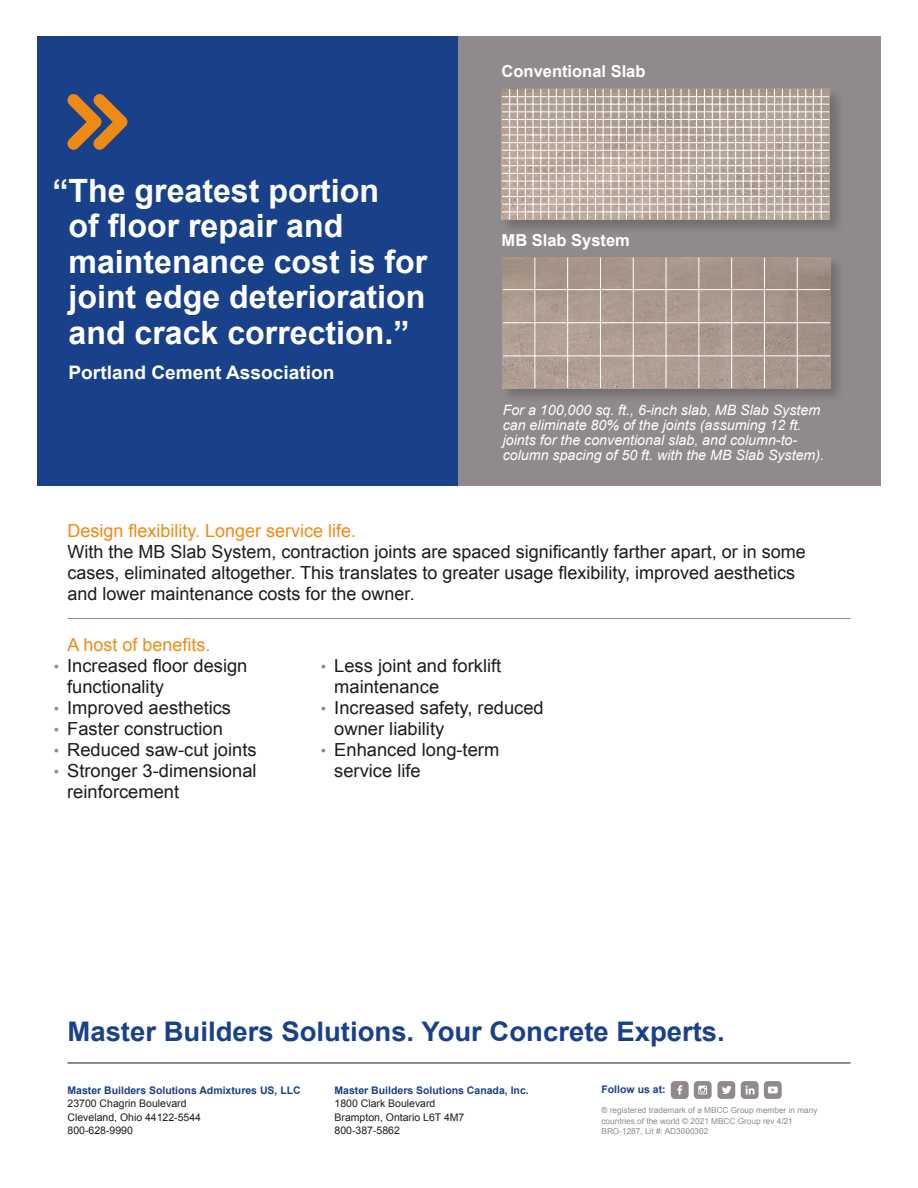
<style>
.page{position:relative;width:918px;height:1188px;background:#fff}
.page>*{position:absolute;margin:0;border:0;box-sizing:border-box;transform-origin:0 0}
.t1{font:700 32.1px/35.5px "Arial";color:#fff}
.t2{font:700 27px "Arial";color:#184189}
.t3{font:700 18.6px "Arial";color:#fff}
.t4{font:18px/21px "Arial";color:#1c1c1a}
.t5{font:18px "Arial";color:#ef8b15}
.t6{font:700 16.5px "Arial";color:#fff}
.t7{font:italic 14.25px/15px "Arial";color:#fff}
.t8{font:10.5px "Arial";color:#1c1c1a}
.t9{font:700 10.5px "Arial";color:#184189}
.t10{font:8.25px/10.5px "Arial";color:#918a8c}
.s1{font-size:15px;color:#918a8c}
</style>
<div class="page">
<hr style="left:68px;top:618px;width:782px;height:1px;background:#918a8c">
<div style="left:37px;top:37px;width:422px;height:449px;background:#184189"></div>
<div style="left:459px;top:37px;width:422px;height:449px;background:#918a8c"></div>
<hr style="left:68px;top:1063px;width:782px;height:1px;background:#1c1c1a">
<svg style="left:671px;top:1081px;width:64px;height:18px"></svg>
<svg style="left:741px;top:1081px;width:41px;height:18px"></svg>
<svg style="left:68px;top:94px;width:59px;height:56px"></svg>
<div style="left:501px;top:256px;width:344px;height:147px;background:#1c1c1a;opacity:.25"></div>
<img style="left:502px;top:257px;width:328px;height:131px">
<hr style="left:567px;top:258px;width:1px;height:130px;background:#fff">
<hr style="left:534px;top:258px;width:1px;height:130px;background:#fff">
<hr style="left:600px;top:258px;width:1px;height:130px;background:#fff">
<hr style="left:633px;top:258px;width:1px;height:130px;background:#fff">
<hr style="left:666px;top:258px;width:1px;height:130px;background:#fff">
<hr style="left:698px;top:258px;width:1px;height:130px;background:#fff">
<hr style="left:731px;top:258px;width:1px;height:130px;background:#fff">
<hr style="left:764px;top:258px;width:1px;height:130px;background:#fff">
<hr style="left:797px;top:258px;width:1px;height:130px;background:#fff">
<hr style="left:503px;top:289px;width:327px;height:1px;background:#fff">
<hr style="left:503px;top:322px;width:327px;height:1px;background:#fff">
<hr style="left:503px;top:355px;width:327px;height:1px;background:#fff">
<div style="left:500px;top:87px;width:345px;height:148px;background:#1c1c1a;opacity:.25"></div>
<img style="left:502px;top:89px;width:328px;height:131px">
<hr style="left:502px;top:165px;width:327px;height:1px;background:#fff">
<hr style="left:502px;top:173px;width:327px;height:1px;background:#fff">
<hr style="left:502px;top:158px;width:327px;height:1px;background:#fff">
<hr style="left:502px;top:150px;width:327px;height:1px;background:#fff">
<hr style="left:502px;top:142px;width:327px;height:1px;background:#fff">
<hr style="left:502px;top:135px;width:327px;height:1px;background:#fff">
<hr style="left:502px;top:204px;width:327px;height:1px;background:#fff">
<hr style="left:502px;top:211px;width:327px;height:1px;background:#fff">
<hr style="left:502px;top:196px;width:327px;height:1px;background:#fff">
<hr style="left:502px;top:188px;width:327px;height:1px;background:#fff">
<hr style="left:502px;top:181px;width:327px;height:1px;background:#fff">
<hr style="left:502px;top:127px;width:327px;height:1px;background:#fff">
<hr style="left:502px;top:119px;width:327px;height:1px;background:#fff">
<hr style="left:502px;top:111px;width:327px;height:1px;background:#fff">
<hr style="left:502px;top:104px;width:327px;height:1px;background:#fff">
<hr style="left:502px;top:96px;width:327px;height:1px;background:#fff">
<hr style="left:509px;top:89px;width:1px;height:131px;background:#fff">
<hr style="left:517px;top:89px;width:1px;height:131px;background:#fff">
<hr style="left:525px;top:89px;width:1px;height:131px;background:#fff">
<hr style="left:533px;top:89px;width:1px;height:131px;background:#fff">
<hr style="left:541px;top:89px;width:1px;height:131px;background:#fff">
<hr style="left:548px;top:89px;width:1px;height:131px;background:#fff">
<hr style="left:556px;top:89px;width:1px;height:131px;background:#fff">
<hr style="left:564px;top:89px;width:1px;height:131px;background:#fff">
<hr style="left:572px;top:89px;width:1px;height:131px;background:#fff">
<hr style="left:579px;top:89px;width:1px;height:131px;background:#fff">
<hr style="left:587px;top:89px;width:1px;height:131px;background:#fff">
<hr style="left:595px;top:89px;width:1px;height:131px;background:#fff">
<hr style="left:603px;top:89px;width:1px;height:131px;background:#fff">
<hr style="left:611px;top:89px;width:1px;height:131px;background:#fff">
<hr style="left:618px;top:89px;width:1px;height:131px;background:#fff">
<hr style="left:626px;top:89px;width:1px;height:131px;background:#fff">
<hr style="left:634px;top:89px;width:1px;height:131px;background:#fff">
<hr style="left:642px;top:89px;width:1px;height:131px;background:#fff">
<hr style="left:649px;top:89px;width:1px;height:131px;background:#fff">
<hr style="left:657px;top:89px;width:1px;height:131px;background:#fff">
<hr style="left:665px;top:89px;width:1px;height:131px;background:#fff">
<hr style="left:673px;top:89px;width:1px;height:131px;background:#fff">
<hr style="left:681px;top:89px;width:1px;height:131px;background:#fff">
<hr style="left:689px;top:89px;width:1px;height:131px;background:#fff">
<hr style="left:696px;top:89px;width:1px;height:131px;background:#fff">
<hr style="left:704px;top:89px;width:1px;height:131px;background:#fff">
<hr style="left:712px;top:89px;width:1px;height:131px;background:#fff">
<hr style="left:720px;top:89px;width:1px;height:131px;background:#fff">
<hr style="left:727px;top:89px;width:1px;height:131px;background:#fff">
<hr style="left:735px;top:89px;width:1px;height:131px;background:#fff">
<hr style="left:743px;top:89px;width:1px;height:131px;background:#fff">
<hr style="left:751px;top:89px;width:1px;height:131px;background:#fff">
<hr style="left:759px;top:89px;width:1px;height:131px;background:#fff">
<hr style="left:766px;top:89px;width:1px;height:131px;background:#fff">
<hr style="left:774px;top:89px;width:1px;height:131px;background:#fff">
<hr style="left:782px;top:89px;width:1px;height:131px;background:#fff">
<hr style="left:790px;top:89px;width:1px;height:131px;background:#fff">
<hr style="left:797px;top:89px;width:1px;height:131px;background:#fff">
<hr style="left:805px;top:89px;width:1px;height:131px;background:#fff">
<hr style="left:813px;top:89px;width:1px;height:131px;background:#fff">
<hr style="left:821px;top:89px;width:1px;height:131px;background:#fff">
<p class="t1" style="left:69px;top:174px;width:360px;text-indent:-16px">“The greatest portion<br>of floor repair and maintenance cost is for joint edge deterioration and crack correction.”</p>
<p class="t3" style="left:69px;top:360px;width:267px">Portland Cement Association</p>
<p class="t6" style="left:502px;top:61px;width:145px">Conventional Slab</p>
<p class="t6" style="left:502px;top:229px;width:130px">MB Slab System</p>
<p class="t7" style="left:503px;top:403px;width:323px">For a 100,000 sq. ft., 6-inch slab, MB Slab System can eliminate 80% of the joints (assuming 12 ft. joints for the conventional slab, and column-to&shy;column spacing of 50 ft. with the MB Slab System).</p>
<p class="t5" style="left:68px;top:519px;width:290px">Design flexibility. Longer service life.</p>
<p class="t4" style="left:68px;top:541px;width:740px">With the MB Slab System, contraction joints are spaced significantly farther apart, or in some cases, eliminated altogether. This translates to greater usage flexibility, improved aesthetics and lower maintenance costs for the owner.</p>
<p class="t5" style="left:67px;top:633px;width:145px">A host of benefits.</p>
<p class="t4" style="left:67px;top:656px;width:182px;text-indent:-14px"><span class="s1">•</span> Increased floor design functionality</p>
<p class="t4" style="left:54px;top:698px;width:179px"><span class="s1">•</span> Improved aesthetics</p>
<p class="t4" style="left:54px;top:719px;width:171px"><span class="s1">•</span> Faster construction</p>
<p class="t4" style="left:54px;top:740px;width:204px"><span class="s1">•</span> Reduced saw-cut joints</p>
<p class="t4" style="left:67px;top:761px;width:191px;text-indent:-14px"><span class="s1">•</span> Stronger 3-dimensional reinforcement</p>
<p class="t4" style="left:334px;top:656px;width:169px;text-indent:-14px"><span class="s1">•</span> Less joint and forklift maintenance</p>
<p class="t4" style="left:334px;top:698px;width:211px;text-indent:-14px"><span class="s1">•</span> Increased safety, reduced owner liability</p>
<p class="t4" style="left:334px;top:740px;width:167px;text-indent:-14px"><span class="s1">•</span> Enhanced long-term service life</p>
<p class="t2" style="left:68px;top:1014px;width:659px">Master Builders Solutions. Your Concrete Experts.</p>
<p class="t9" style="left:68px;top:1083px;width:235px">Master Builders Solutions Admixtures US, LLC</p>
<p class="t8" style="left:68px;top:1096px;width:121px">23700 Chagrin Boulevard</p>
<p class="t8" style="left:68px;top:1110px;width:135px">Cleveland, Ohio 44122-5544</p>
<p class="t8" style="left:68px;top:1123px;width:67px">800-628-9990</p>
<p class="t9" style="left:334px;top:1083px;width:196px">Master Builders Solutions Canada, Inc.</p>
<p class="t8" style="left:334px;top:1096px;width:102px">1800 Clark Boulevard</p>
<p class="t8" style="left:334px;top:1110px;width:131px">Brampton, Ontario L6T 4M7</p>
<p class="t8" style="left:334px;top:1123px;width:67px">800-387-5862</p>
<p class="t9" style="left:602px;top:1083px;width:66px">Follow us at:</p>
<p class="t10" style="left:602px;top:1105px;width:218px">® registered trademark of a MBCC Group member in many countries of the world © 2021 MBCC Group rev 4/21<br>BRO-1287, Lit #: AD3000302</p>
</div>
